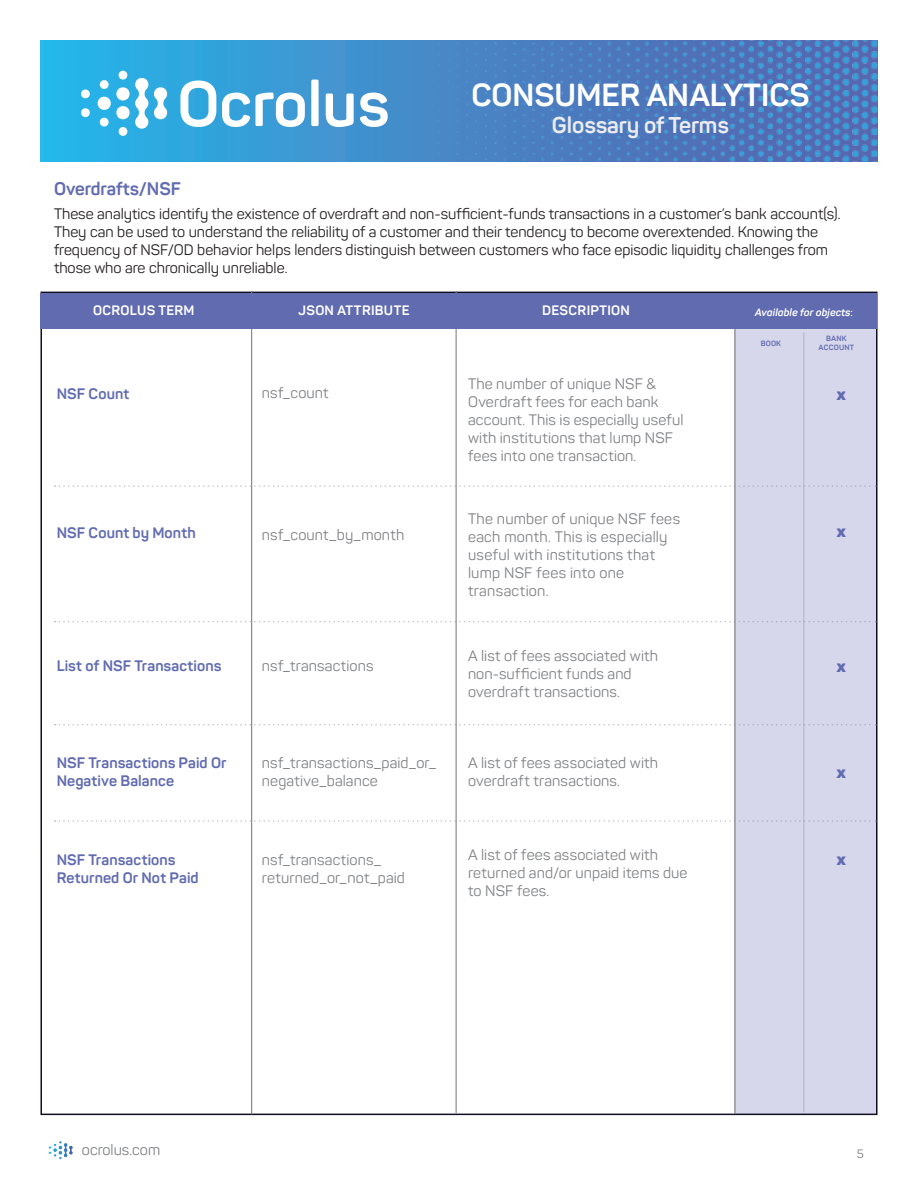
<style>
.page{position:relative;width:918px;height:1188px;background:#fff}
.page>*{position:absolute;margin:0;border:0;box-sizing:border-box;transform-origin:0 0}
.t1{font:700 31.5px "Panton";color:#fff}
.t2{font:700 22.5px "Panton";color:#ececee}
.t3{font:700 18px "Panton";color:#616bb0}
.t4{font:900 16.5px "Panton";color:#616bb0}
.t5{font:15px/18px "Panton";letter-spacing:.015em;color:#808285}
.t6{font:15px/18px "Panton";color:#231f20}
.t7{font:700 15px/18px "Panton";letter-spacing:.005em;color:#616bb0}
.t8{font:700 13.5px "Panton";letter-spacing:.025em;color:#fff}
.t9{font:12px "Panton";color:#808285}
.t10{font:italic 700 10.5px "Panton";letter-spacing:.01em;color:#fff}
.t11{font:700 7.5px/9px "Panton";letter-spacing:.03em;color:#616bb0;text-align:center}
.s1{font-weight:600;font-style:normal}
</style>
<div class="page">
<div style="left:734px;top:326px;width:143px;height:788px;background:#d6d7eb"></div>
<hr style="left:456px;top:291px;width:1px;height:822px;background:#808285">
<hr style="left:251px;top:291px;width:1px;height:823px;background:#808285">
<hr style="left:734px;top:305px;width:2px;height:809px;background:#808285">
<img style="left:48px;top:1141px;width:25px;height:19px">
<svg style="left:40px;top:40px;width:384px;height:122px;background:#359fd8"></svg>
<img style="left:424px;top:40px;width:454px;height:122px">
<svg style="left:180px;top:81px;width:36px;height:46px"></svg>
<svg style="left:222px;top:93px;width:83px;height:34px"></svg>
<div style="left:311px;top:80px;width:8px;height:46px;background:#fff;border-radius:2px"></div>
<svg style="left:326px;top:94px;width:28px;height:33px"></svg>
<svg style="left:360px;top:93px;width:28px;height:34px"></svg>
<svg style="left:81px;top:71px;width:87px;height:65px"></svg>
<hr style="left:804px;top:332px;width:1px;height:780px;background:#b4b4c1">
<div style="left:40px;top:293px;width:838px;height:36px;background:#616bb0"></div>
<svg style="left:55px;top:485px;width:821px;height:2px"></svg>
<svg style="left:55px;top:621px;width:821px;height:1px"></svg>
<svg style="left:55px;top:724px;width:821px;height:1px"></svg>
<svg style="left:55px;top:820px;width:821px;height:2px"></svg>
<h1 class="t1" style="left:471px;top:76px;width:340px">CONSUMER ANALYTICS</h1>
<h2 class="t2" style="left:552px;top:111px;width:178px">Glossary of Terms</h2>
<p class="t3" style="left:54px;top:177px;width:128px">Overdrafts/NSF</p>
<p class="t6" style="left:54px;top:205px;width:788px">These analytics identify the existence of overdraft and non-sufficient-funds transactions in a customer’s bank account(s).<br>They can be used to understand the reliability of a customer and their tendency to become overextended. Knowing the frequency of NSF/OD behavior helps lenders distinguish between customers who face episodic liquidity challenges from those who are chronically unreliable.</p>
<p class="t8" style="left:93px;top:302px;width:103px">OCROLUS TERM</p>
<p class="t8" style="left:298px;top:302px;width:113px">JSON ATTRIBUTE</p>
<p class="t8" style="left:542px;top:302px;width:89px">DESCRIPTION</p>
<p class="t10" style="left:755px;top:306px;width:100px">Available for objects<span class="s1">:</span></p>
<p class="t11" style="left:761px;top:339px;width:22px">BOOK</p>
<p class="t11" style="left:819px;top:334px;width:37px">BANK<br>ACCOUNT</p>
<p class="t7" style="left:57px;top:385px;width:74px">NSF Count</p>
<p class="t5" style="left:262px;top:383px;width:68px">nsf_count</p>
<p class="t5" style="left:468px;top:375px;width:217px">The number of unique NSF &amp;<br>Overdraft fees for each bank account. This is especially useful with institutions that lump NSF fees into one transaction.</p>
<p class="t4" style="left:837px;top:384px;width:11px">x</p>
<p class="t7" style="left:57px;top:524px;width:140px">NSF Count by Month</p>
<p class="t5" style="left:262px;top:526px;width:144px">nsf_count_by_month</p>
<p class="t5" style="left:468px;top:510px;width:214px">The number of unique NSF fees each month. This is especially useful with institutions that lump NSF fees into one transaction.</p>
<p class="t4" style="left:837px;top:520px;width:11px">x</p>
<p class="t7" style="left:57px;top:657px;width:166px">List of NSF Transactions</p>
<p class="t5" style="left:262px;top:657px;width:113px">nsf_transactions</p>
<p class="t5" style="left:468px;top:646px;width:192px">A list of fees associated with non-sufficient funds and overdraft transactions.</p>
<p class="t4" style="left:837px;top:655px;width:11px">x</p>
<p class="t7" style="left:57px;top:754px;width:171px">NSF Transactions Paid Or<br>Negative Balance</p>
<p class="t5" style="left:262px;top:754px;width:176px">nsf_transactions_paid_or_ negative_balance</p>
<p class="t5" style="left:468px;top:754px;width:192px">A list of fees associated with overdraft transactions.</p>
<p class="t4" style="left:837px;top:761px;width:11px">x</p>
<p class="t7" style="left:57px;top:851px;width:143px">NSF Transactions<br>Returned Or Not Paid</p>
<p class="t5" style="left:262px;top:851px;width:145px">nsf_transactions_ returned_or_not_paid</p>
<p class="t5" style="left:468px;top:846px;width:221px">A list of fees associated with returned and/or unpaid items due to NSF fees.</p>
<p class="t4" style="left:837px;top:848px;width:11px">x</p>
<p class="t5" style="left:82px;top:1141px;width:80px">ocrolus.com</p>
<p class="t9" style="left:857px;top:1146px;width:9px">5</p>
</div>
